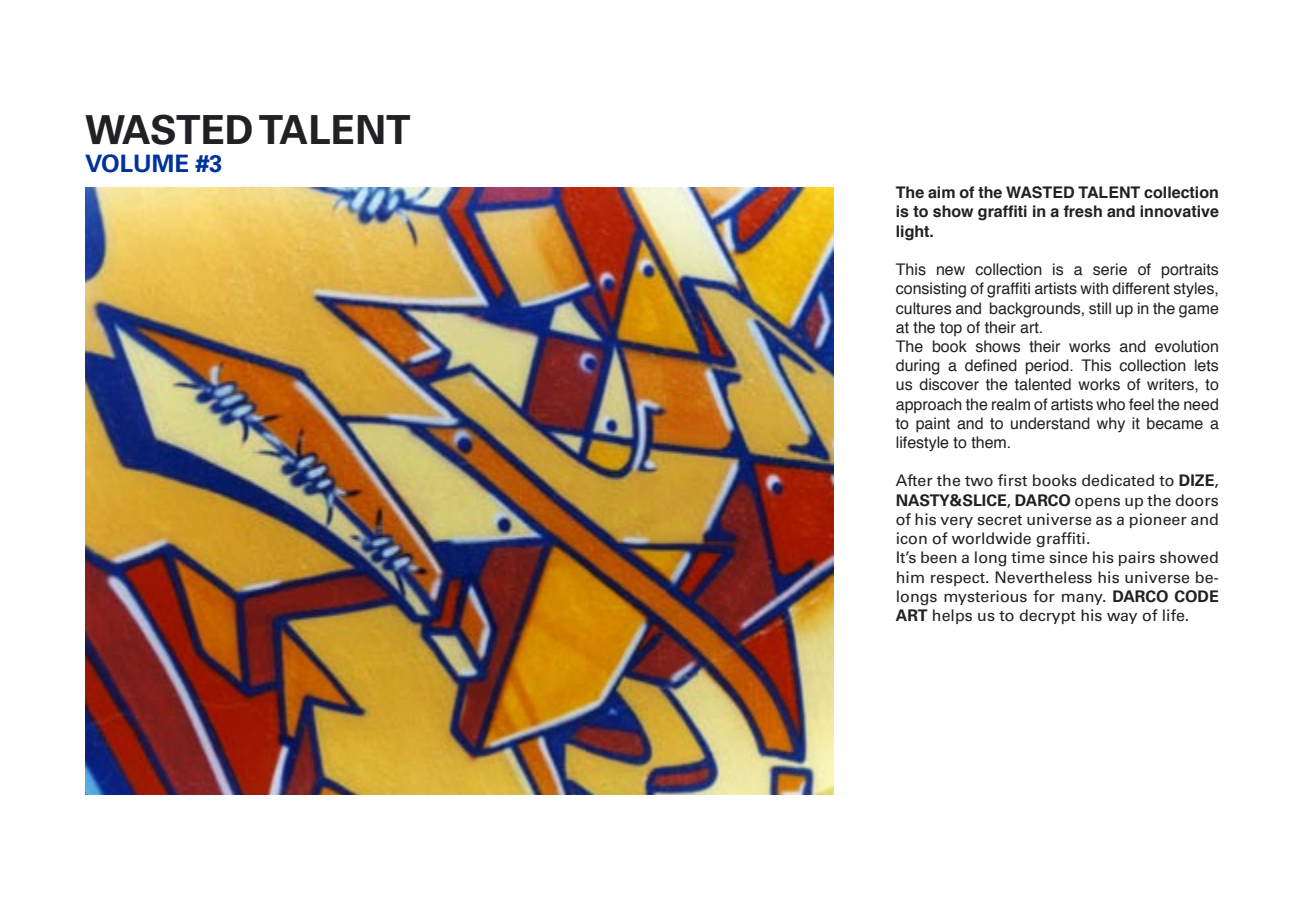
<style>
.page{position:relative;width:1304px;height:908px;background:#fff}
.page>*{position:absolute;margin:0;border:0;box-sizing:border-box;transform-origin:0 0}
.t1{font:700 40px "Univers";color:#212125}
.t2{font:700 24px "Univers";color:#039}
.t3{font:16px/19.2px "Helvetica";color:#212125;text-align:justify}
.t4{font:16px/19.2px "Univers";color:#212125;text-align:justify}
.t5{font:700 16px/19.2px "Helvetica";color:#212125;text-align:justify}
.s1{font-weight:700}
</style>
<div class="page">
<img style="left:85px;top:187px;width:748px;height:607px">
<p class="t1" style="left:85px;top:106px;width:327px">WASTED TALENT</p>
<p class="t2" style="left:85px;top:150px;width:139px">VOLUME #3</p>
<p class="t5" style="left:896px;top:182px;width:325px">The aim of the WASTED TALENT collection is to show graffiti in a fresh and innovative light.</p>
<p class="t3" style="left:896px;top:259px;width:325px">This new collection is a serie of portraits consisting of graffiti artists with different styles, cultures and backgrounds, still up in the game at the top of their art.</p>
<p class="t3" style="left:896px;top:336px;width:325px">The book shows their works and evolution during a defined period. This collection lets us discover the talented works of writers, to approach the realm of artists who feel the need to paint and to understand why it became a lifestyle to them.</p>
<p class="t4" style="left:896px;top:471px;width:325px">After the two first books dedicated to <span class="s1">DIZE</span>, <span class="s1">NASTY&amp;SLICE</span>, <span class="s1">DARCO</span> opens up the doors of his very secret universe as a pioneer and icon of worldwide graffiti.</p>
<p class="t4" style="left:896px;top:548px;width:325px">It’s been a long time since his pairs showed him respect. Nevertheless his universe be&shy;longs mysterious for many. <span class="s1">DARCO CODE ART</span> helps us to decrypt his way of life.</p>
</div>
